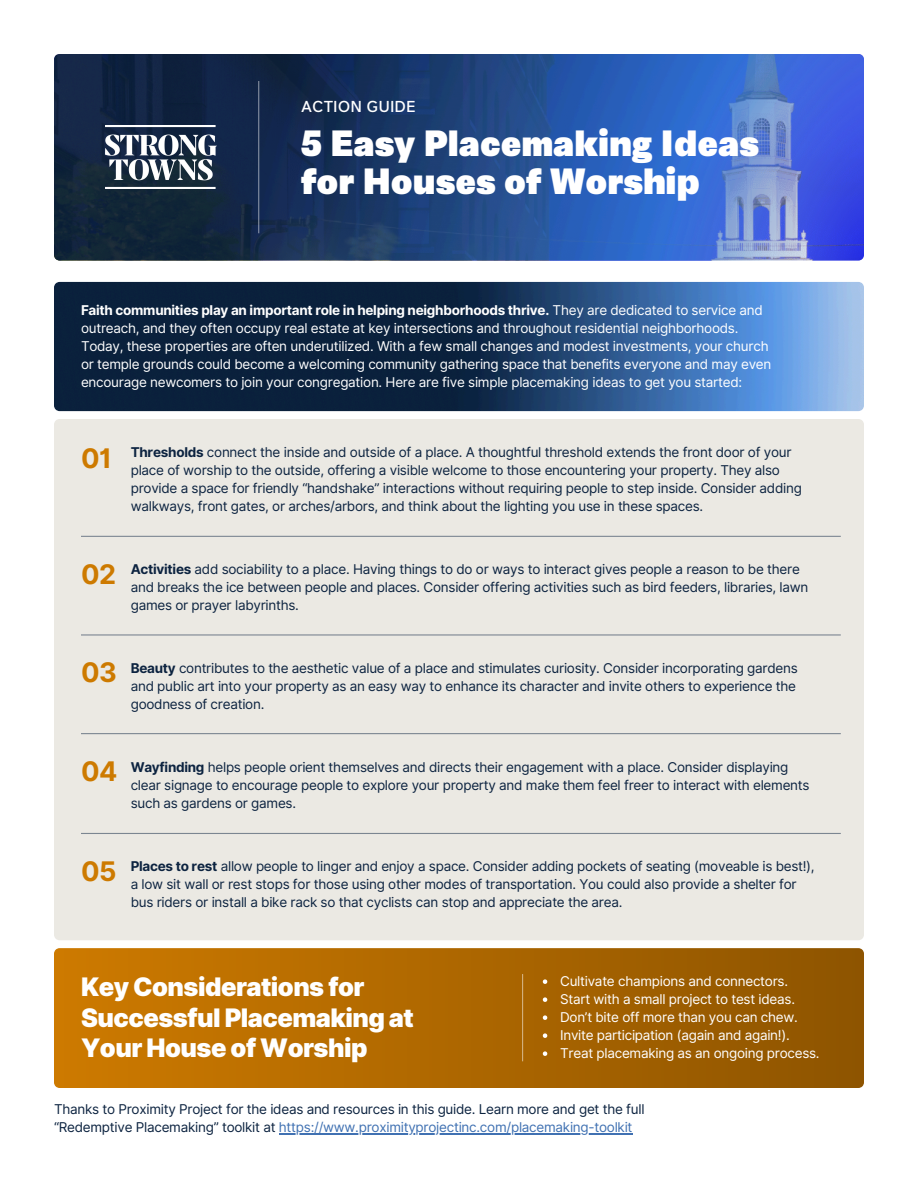
<style>
.page{position:relative;width:918px;height:1188px;background:#fff}
.page>*{position:absolute;margin:0;border:0;box-sizing:border-box;transform-origin:0 0}
.t1{font:900 34.5px/37.2px "Synthese";color:#fff}
.t2{font:700 27px "Inter";letter-spacing:-.02em;color:#cd7a00}
.t3{font:900 25.5px/30.3px "Inter";letter-spacing:-.02em;color:#fff}
.t4{font:15px "Synthese";color:#fff}
.t5{font:13.5px/18px "Inter";letter-spacing:-.02em;color:#0c2340}
.t6{font:13.5px/18px "Inter";letter-spacing:-.02em;color:#fff}
.s1{font-weight:700}
.s2{color:#4071b2}
</style>
<div class="page">
<img style="left:54px;top:54px;width:810px;height:207px">
<img style="left:105px;top:126px;width:112px;height:63px">
<hr style="left:258px;top:81px;width:1px;height:152px;background:#fff">
<div style="left:54px;top:419px;width:810px;height:521px;background:#ebe9e3"></div>
<img style="left:54px;top:282px;width:810px;height:129px">
<svg style="left:54px;top:948px;width:810px;height:140px;background:#ad6700"></svg>
<hr style="left:81px;top:833px;width:760px;height:1px;background:#0c2340">
<hr style="left:81px;top:733px;width:760px;height:1px;background:#0c2340">
<hr style="left:81px;top:634px;width:760px;height:2px;background:#0c2340">
<hr style="left:81px;top:536px;width:760px;height:1px;background:#0c2340">
<svg style="left:543px;top:979px;width:4px;height:5px"></svg>
<svg style="left:543px;top:997px;width:4px;height:5px"></svg>
<svg style="left:543px;top:1015px;width:4px;height:5px"></svg>
<svg style="left:543px;top:1033px;width:4px;height:5px"></svg>
<svg style="left:543px;top:1051px;width:4px;height:5px"></svg>
<hr style="left:279px;top:1133px;width:353px;height:1px;background:#4071b2">
<hr style="left:522px;top:974px;width:1px;height:87px;background:#fff">
<p class="t4" style="left:301px;top:95px;width:116px">ACTION GUIDE</p>
<p class="t1" style="left:301px;top:122px;width:459px">5 Easy Placemaking Ideas for Houses of Worship</p>
<p class="t6" style="left:81px;top:302px;width:692px"><span class="s1">Faith communities play an important role in helping neighborhoods thrive.</span> They are dedicated to service and outreach, and they often occupy real estate at key intersections and throughout residential neighborhoods.<br>Today, these properties are often underutilized. With a few small changes and modest investments, your church or temple grounds could become a welcoming community gathering space that benefits everyone and may even encourage newcomers to join your congregation. Here are five simple placemaking ideas to get you started:</p>
<p class="t2" style="left:81px;top:442px;width:32px">01</p>
<h1 class="t5" style="left:131px;top:443px;width:673px"><span class="s1">Thresholds</span> connect the inside and outside of a place. A thoughtful threshold extends the front door of your place of worship to the outside, offering a visible welcome to those encountering your property. They also provide a space for friendly “handshake” interactions without requiring people to step inside. Consider adding walkways, front gates, or arches/arbors, and think about the lighting you use in these spaces.</h1>
<p class="t2" style="left:81px;top:558px;width:37px">02</p>
<p class="t5" style="left:131px;top:560px;width:679px"><span class="s1">Activities</span> add sociability to a place. Having things to do or ways to interact gives people a reason to be there and breaks the ice between people and places. Consider offering activities such as bird feeders, libraries, lawn games or prayer labyrinths.</p>
<p class="t2" style="left:81px;top:656px;width:37px">03</p>
<p class="t5" style="left:131px;top:659px;width:669px"><span class="s1">Beauty</span> contributes to the aesthetic value of a place and stimulates curiosity. Consider incorporating gardens and public art into your property as an easy way to enhance its character and invite others to experience the goodness of creation.</p>
<p class="t2" style="left:81px;top:755px;width:38px">04</p>
<p class="t5" style="left:131px;top:758px;width:680px"><span class="s1">Wayfinding</span> helps people orient themselves and directs their engagement with a place. Consider displaying clear signage to encourage people to explore your property and make them feel freer to interact with elements such as gardens or games.</p>
<p class="t2" style="left:81px;top:855px;width:37px">05</p>
<p class="t5" style="left:131px;top:857px;width:685px"><span class="s1">Places to rest</span> allow people to linger and enjoy a space. Consider adding pockets of seating (moveable is best!), a low sit wall or rest stops for those using other modes of transportation. You could also provide a shelter for bus riders or install a bike rack so that cyclists can stop and appreciate the area.</p>
<h3 class="t3" style="left:81px;top:972px;width:334px">Key Considerations for<br>Successful Placemaking at<br>Your House of Worship</h3>
<p class="t6" style="left:560px;top:972px;width:229px">Cultivate champions and connectors.</p>
<p class="t6" style="left:560px;top:990px;width:236px">Start with a small project to test ideas.</p>
<p class="t6" style="left:560px;top:1008px;width:239px">Don’t bite off more than you can chew.</p>
<p class="t6" style="left:560px;top:1026px;width:231px">Invite participation (again and again!).</p>
<p class="t6" style="left:560px;top:1044px;width:261px">Treat placemaking as an ongoing process.</p>
<p class="t5" style="left:54px;top:1100px;width:592px">Thanks to Proximity Project for the ideas and resources in this guide. Learn more and get the full “Redemptive Placemaking” toolkit at <span class="s2">https://www.proximityprojectinc.com/placemaking-toolkit</span></p>
</div>
